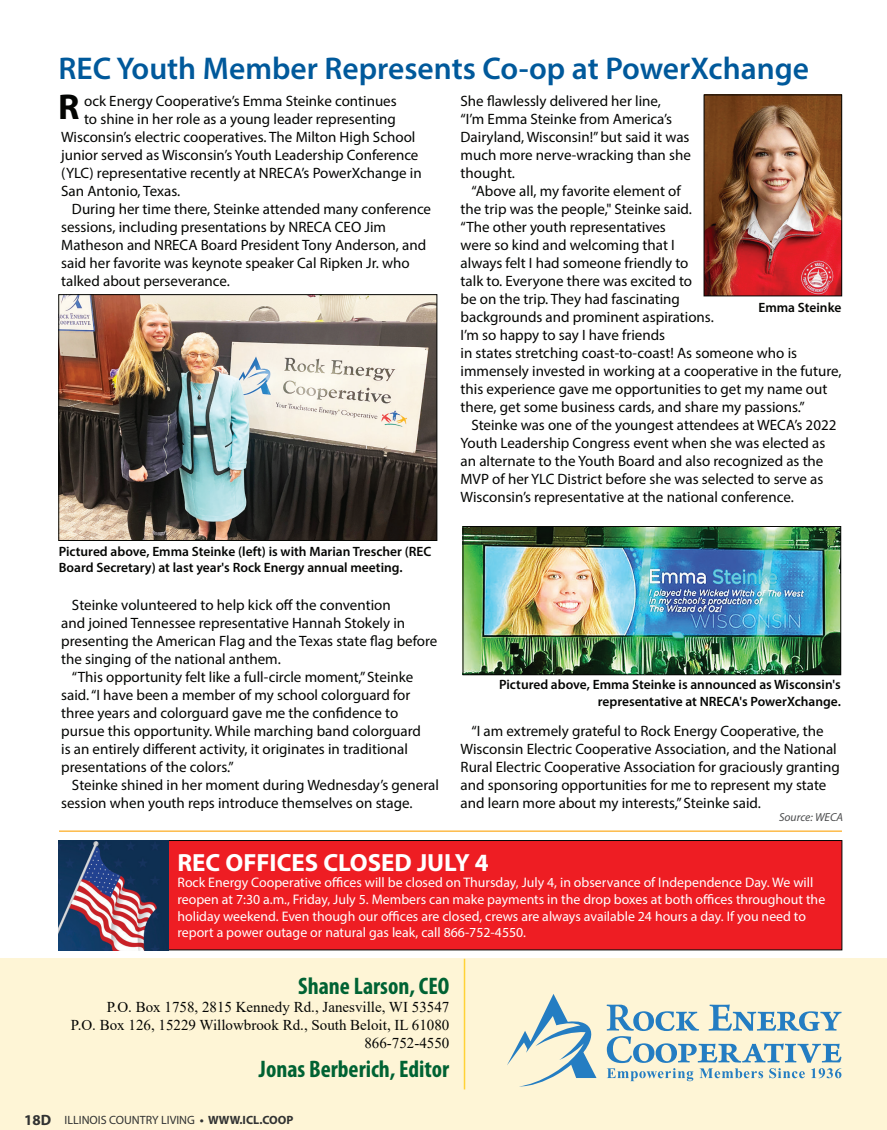
<style>
.page{position:relative;width:887px;height:1130px;background:#fff}
.page>*{position:absolute;margin:0;border:0;box-sizing:border-box;transform-origin:0 0}
.t1{font:700 36px "Myriad Pro";color:#040503}
.t2{font:600 31.5px "Myriad Pro";color:#00599b}
.t3{font:700 24.9px "Myriad Pro";color:#fff}
.t4{font:700 condensed 24px "Myriad Pro";color:#006233}
.t5{font:15px/18px "Myriad Pro";color:#040503}
.t6{font:15px/18px "Times New Roman";color:#040503;text-align:right}
.t7{font:13.8px/16.6px "Myriad Pro";color:#fff}
.t8{font:600 13.5px/16.2px "Myriad Pro";color:#040503}
.t9{font:12px "Myriad Pro";color:#313232}
.t10{font:italic 11.55px "Myriad Pro";color:#4b4c4d}
.s1{font-weight:700;font-size:15px}
.s2{font-weight:700}
</style>
<div class="page">
<div style="left:158px;top:840px;width:684px;height:110px;background:#ee1d23;border:1px solid #040503"></div>
<div style="left:0;top:958px;width:886px;height:172px;background:#fef5d6"></div>
<hr style="left:464px;top:958px;width:1px;height:131px;background:#ffd236">
<svg style="left:507px;top:994px;width:89px;height:92px"></svg>
<svg style="left:606px;top:1004px;width:235px;height:77px"></svg>
<hr style="left:59px;top:830px;width:783px;height:2px;background:#fdbb48">
<img style="left:705px;top:97px;width:134px;height:197px">
<div style="left:703px;top:95px;width:138px;height:201px;border:1px solid #040503"></div>
<img style="left:60px;top:296px;width:375px;height:242px">
<div style="left:58px;top:294px;width:379px;height:246px;border:1px solid #040503"></div>
<img style="left:58px;top:840px;width:110px;height:110px">
<img style="left:465px;top:528px;width:373px;height:145px">
<div style="left:463px;top:526px;width:377px;height:149px;border:1px solid #040503"></div>
<h2 class="t2" style="left:58px;top:49px;width:752px">REC Youth Member Represents Co-op at PowerXchange</h2>
<p class="t5" style="left:84px;top:92px;width:314px">ock Energy Cooperative’s Emma Steinke continues</p>
<p class="t5" style="left:84px;top:110px;width:313px">to shine in her role as a young leader representing</p>
<p class="t5" style="left:61px;top:128px;width:356px">Wisconsin’s electric cooperatives. The Milton High School</p>
<p class="t5" style="left:61px;top:146px;width:359px">junior served as Wisconsin’s Youth Leadership Conference</p>
<p class="t5" style="left:61px;top:164px;width:362px">(YLC) representative recently at NRECA’s PowerXchange in</p>
<p class="t5" style="left:61px;top:182px;width:120px">San Antonio, Texas.</p>
<p class="t5" style="left:72px;top:200px;width:360px">During her time there, Steinke attended many conference</p>
<p class="t5" style="left:61px;top:218px;width:326px">sessions, including presentations by NRECA CEO Jim</p>
<p class="t5" style="left:61px;top:236px;width:366px">Matheson and NRECA Board President Tony Anderson, and</p>
<p class="t5" style="left:61px;top:254px;width:350px">said her favorite was keynote speaker Cal Ripken Jr. who</p>
<p class="t5" style="left:61px;top:272px;width:170px">talked about perseverance.</p>
<h1 class="t1" style="left:58px;top:83px;width:23px">R</h1>
<p class="t5" style="left:460px;top:92px;width:232px">She flawlessly delivered her line,<br>“I’m Emma Steinke from America’s<br>Dairyland, Wisconsin!” but said it was much more nerve-wracking than she thought.</p>
<p class="t5" style="left:460px;top:182px;width:382px;text-indent:11px">“Above all, my favorite element of<br>the trip was the people," Steinke said.<br>“The other youth representatives<br>were so kind and welcoming that I<br>always felt I had someone friendly to<br>talk to. Everyone there was excited to<br>be on the trip. They had fascinating<br>backgrounds and prominent aspirations.<br>I’m so happy to say I have friends<br>in states stretching coast-to-coast! As someone who is immensely invested in working at a cooperative in the future, this experience gave me opportunities to get my name out there, get some business cards, and share my passions.”</p>
<p class="t5" style="left:460px;top:416px;width:377px;text-indent:11px">Steinke was one of the youngest attendees at WECA’s 2022<br>Youth Leadership Congress event when she was elected as an alternate to the Youth Board and also recognized as the MVP of her YLC District before she was selected to serve as Wisconsin’s representative at the national conference.</p>
<p class="t8" style="left:758px;top:299px;width:84px">Emma Steinke</p>
<p class="t8" style="left:59px;top:543px;width:374px">Pictured above, Emma Steinke (left) is with Marian Trescher (REC<br>Board Secretary) at last year's Rock Energy annual meeting.</p>
<p class="t5" style="left:72px;top:596px;width:320px">Steinke volunteered to help kick off the convention</p>
<p class="t5" style="left:61px;top:614px;width:345px">and joined Tennessee representative Hannah Stokely in</p>
<p class="t5" style="left:61px;top:632px;width:378px">presenting the American Flag and the Texas state flag before</p>
<p class="t5" style="left:61px;top:650px;width:221px">the singing of the national anthem.</p>
<p class="t5" style="left:72px;top:668px;width:343px">“This opportunity felt like a full-circle moment,” Steinke</p>
<p class="t5" style="left:61px;top:686px;width:351px">said. “I have been a member of my school colorguard for</p>
<p class="t5" style="left:61px;top:704px;width:339px">three years and colorguard gave me the confidence to</p>
<p class="t5" style="left:61px;top:722px;width:361px">pursue this opportunity. While marching band colorguard</p>
<p class="t5" style="left:61px;top:740px;width:348px">is an entirely different activity, it originates in traditional</p>
<p class="t5" style="left:61px;top:758px;width:174px">presentations of the colors.”</p>
<p class="t5" style="left:72px;top:776px;width:368px">Steinke shined in her moment during Wednesday’s general</p>
<p class="t5" style="left:61px;top:794px;width:353px">session when youth reps introduce themselves on stage.</p>
<p class="t8" style="left:499px;top:676px;width:343px;text-align:right">Pictured above, Emma Steinke is announced as Wisconsin's representative at NRECA's PowerXchange.</p>
<p class="t5" style="left:460px;top:722px;width:381px;text-indent:11px">“I am extremely grateful to Rock Energy Cooperative, the Wisconsin Electric Cooperative Association, and the National Rural Electric Cooperative Association for graciously granting and sponsoring opportunities for me to represent my state and learn more about my interests,” Steinke said.</p>
<p class="t10" style="left:779px;top:809px;width:66px">Source: WECA</p>
<h3 class="t3" style="left:177px;top:846px;width:312px">REC OFFICES CLOSED JULY 4</h3>
<p class="t7" style="left:177px;top:874px;width:649px">Rock Energy Cooperative offices will be closed on Thursday, July 4, in observance of Independence Day. We will reopen at 7:30 a.m., Friday, July 5. Members can make payments in the drop boxes at both offices throughout the holiday weekend. Even though our offices are closed, crews are always available 24 hours a day. If you need to report a power outage or natural gas leak, call 866-752-4550.</p>
<h3 class="t4" style="left:298px;top:971px;width:153px">Shane Larson, CEO</h3>
<p class="t6" style="left:71px;top:997px;width:380px">P.O. Box 1758, 2815 Kennedy Rd., Janesville, WI 53547<br>P.O. Box 126, 15229 Willowbrook Rd., South Beloit, IL 61080<br>866-752-4550</p>
<h3 class="t4" style="left:259px;top:1054px;width:192px">Jonas Berberich, Editor</h3>
<p class="t9" style="left:24px;top:1112px;width:271px"><span class="s1">18D</span> ILLINOIS COUNTRY LIVING <span class="s2">• WWW.ICL.COOP</span></p>
</div>
